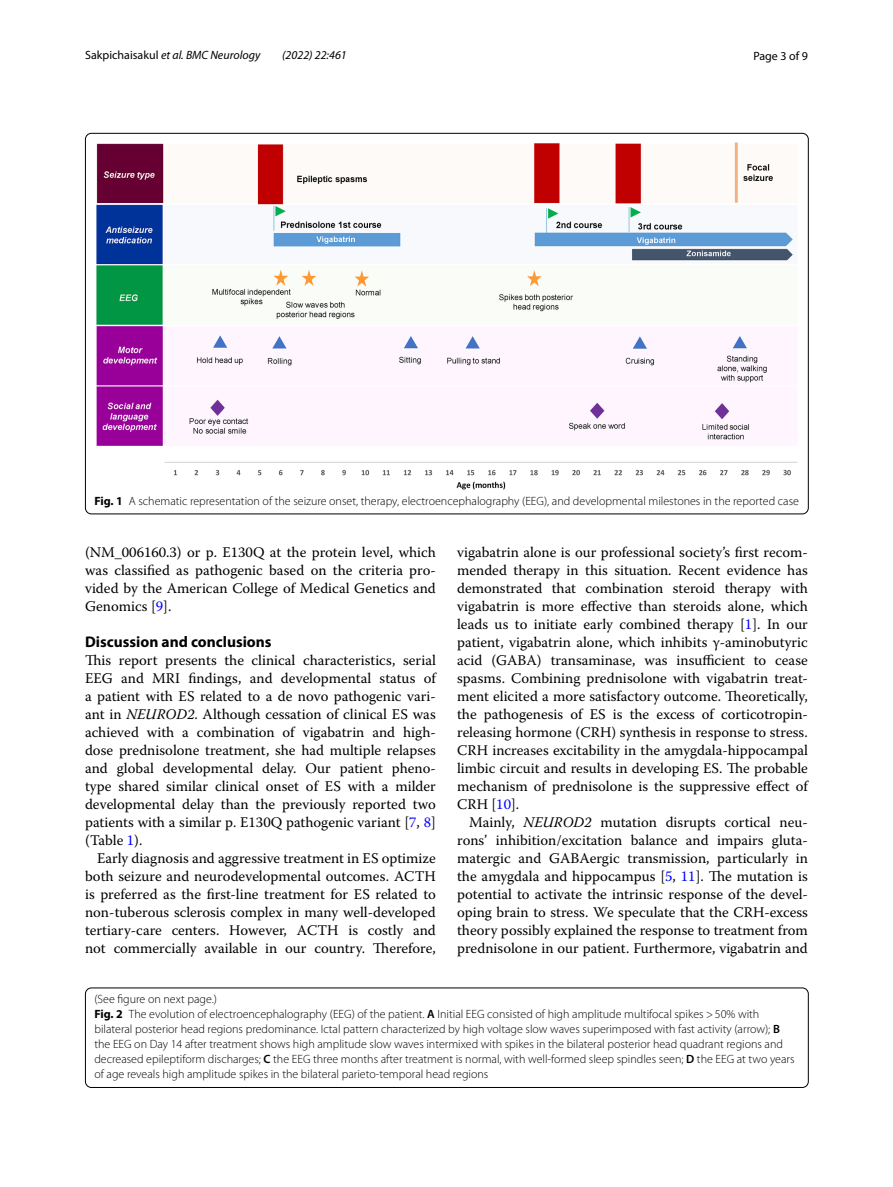
<style>
.page{position:relative;width:893px;height:1187px;background:#fff}
.page>*{position:absolute;margin:0;border:0;box-sizing:border-box;transform-origin:0 0}
.t1{font:700 15.45px "Myriad Pro";color:#000}
.t2{font:14.7px/18px "Warnock Pro";color:#000;text-align:justify}
.t3{font:300 12px/15px "Myriad Pro";color:#000}
.t4{font:italic 12px "Myriad Pro";color:#000}
.t5{font:12px "Myriad Pro";color:#000}
.s1{font-style:normal}
.s2{font-weight:700}
.s3{color:#00f}
.s4{font-style:italic}
.s5{font-weight:600}
</style>
<div class="page">
<img style="left:97px;top:142px;width:700px;height:347px">
<div style="left:85px;top:987px;width:723px;height:100px;border:1px solid #000;border-radius:6px"></div>
<p class="t4" style="left:85px;top:48px;width:177px"><span class="s1">Sakpichaisakul</span> et al. BMC Neurology</p>
<p class="t4" style="left:282px;top:48px;width:66px">(2022) 22:461</p>
<p class="t5" style="left:753px;top:48px;width:56px">Page 3 of 9</p>
<p class="t3" style="left:94px;top:493px;width:706px"><span class="s2">Fig. 1</span> A schematic representation of the seizure onset, therapy, electroencephalography (EEG), and developmental milestones in the reported case</p>
<p class="t2" style="left:85px;top:543px;width:352px">(NM_006160.3) or p. E130Q at the protein level, which was classified as pathogenic based on the criteria pro&shy;vided by the American College of Medical Genetics and Genomics [<span class="s3">9</span>].</p>
<p class="t1" style="left:85px;top:631px;width:188px">Discussion and conclusions</p>
<p class="t2" style="left:85px;top:651px;width:352px">This report presents the clinical characteristics, serial EEG and MRI findings, and developmental status of a patient with ES related to a de novo pathogenic vari&shy;ant in <span class="s4">NEUROD2</span>. Although cessation of clinical ES was achieved with a combination of vigabatrin and high&shy;dose prednisolone treatment, she had multiple relapses and global developmental delay. Our patient pheno&shy;type shared similar clinical onset of ES with a milder developmental delay than the previously reported two patients with a similar p. E130Q pathogenic variant [<span class="s3">7</span>, <span class="s3">8</span>] (Table <span class="s3">1</span>).</p>
<p class="t2" style="left:85px;top:849px;width:352px;text-indent:12px">Early diagnosis and aggressive treatment in ES optimize both seizure and neurodevelopmental outcomes. ACTH is preferred as the first-line treatment for ES related to non-tuberous sclerosis complex in many well-developed tertiary-care centers. However, ACTH is costly and not commercially available in our country. Therefore,</p>
<p class="t2" style="left:457px;top:543px;width:352px">vigabatrin alone is our professional society’s first recom&shy;mended therapy in this situation. Recent evidence has demonstrated that combination steroid therapy with vigabatrin is more effective than steroids alone, which leads us to initiate early combined therapy [<span class="s3">1</span>]. In our patient, vigabatrin alone, which inhibits γ-aminobutyric acid (GABA) transaminase, was insufficient to cease spasms. Combining prednisolone with vigabatrin treat&shy;ment elicited a more satisfactory outcome. Theoretically, the pathogenesis of ES is the excess of corticotropin&shy;releasing hormone (CRH) synthesis in response to stress.<br>CRH increases excitability in the amygdala-hippocampal limbic circuit and results in developing ES. The probable mechanism of prednisolone is the suppressive effect of CRH [<span class="s3">10</span>].</p>
<p class="t2" style="left:457px;top:813px;width:352px;text-indent:12px">Mainly, <span class="s4">NEUROD2</span> mutation disrupts cortical neu&shy;rons’ inhibition/excitation balance and impairs gluta&shy;matergic and GABAergic transmission, particularly in the amygdala and hippocampus [<span class="s3">5</span>, <span class="s3">11</span>]. The mutation is potential to activate the intrinsic response of the devel&shy;oping brain to stress. We speculate that the CRH-excess theory possibly explained the response to treatment from prednisolone in our patient. Furthermore, vigabatrin and</p>
<p class="t3" style="left:94px;top:991px;width:702px">(See figure on next page.)<br><span class="s2">Fig. 2</span> The evolution of electroencephalography (EEG) of the patient. <span class="s5">A</span> Initial EEG consisted of high amplitude multifocal spikes &gt;50% with bilateral posterior head regions predominance. Ictal pattern characterized by high voltage slow waves superimposed with fast activity (arrow); <span class="s5">B </span>the EEG on Day 14 after treatment shows high amplitude slow waves intermixed with spikes in the bilateral posterior head quadrant regions and decreased epileptiform discharges; <span class="s5">C</span> the EEG three months after treatment is normal, with well-formed sleep spindles seen; <span class="s5">D</span> the EEG at two years of age reveals high amplitude spikes in the bilateral parieto-temporal head regions</p>
</div>
